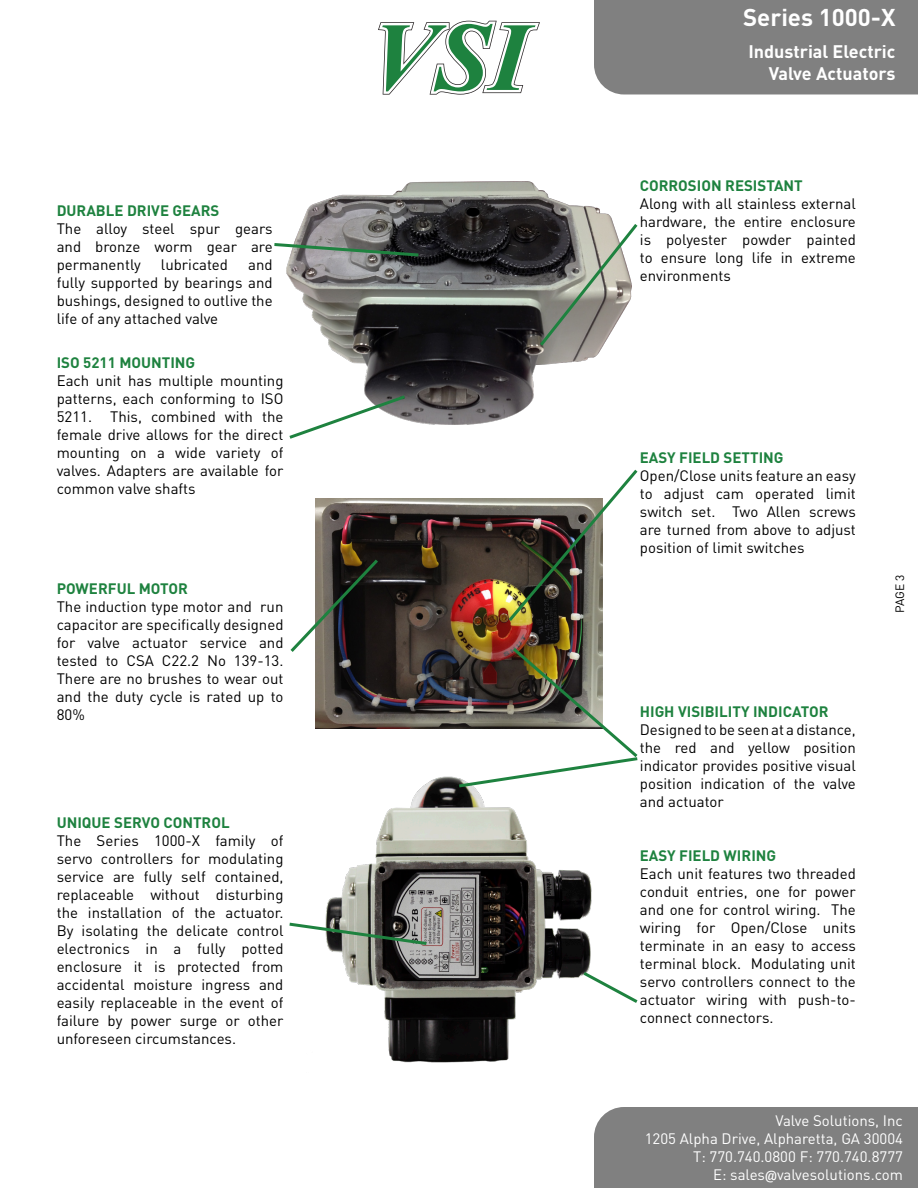
<style>
.page{position:relative;width:918px;height:1188px;background:#fff}
.page>*{position:absolute;margin:0;border:0;box-sizing:border-box;transform-origin:0 0}
.t1{font:700 24px "SPSU Sans";color:#fff}
.t2{font:700 18px/21.6px "SPSU Sans";color:#fff;text-align:right}
.t3{font:15px/18px "SPSU Sans";color:#000;text-align:justify}
.t4{font:700 15px "SPSU Sans";color:#1e823f}
.t5{font:15px/18px "SPSU Sans";color:#fff;text-align:right}
.t6{font:12px "SPSU Sans";color:#000}
</style>
<div class="page">
<div style="left:594px;top:0;width:324px;height:94px;background:#808080"></div>
<div style="left:594px;top:1107px;width:324px;height:81px;background:#808080"></div>
<svg style="left:378px;top:21px;width:162px;height:73px"></svg>
<img style="left:325px;top:776px;width:267px;height:287px">
<img style="left:315px;top:499px;width:288px;height:230px">
<img style="left:286px;top:182px;width:327px;height:243px">
<svg style="left:537px;top:221px;width:101px;height:128px"></svg>
<img style="left:506px;top:469px;width:132px;height:155px">
<svg style="left:274px;top:241px;width:148px;height:17px;background:#6d7c72"></svg>
<svg style="left:286px;top:393px;width:122px;height:46px"></svg>
<svg style="left:289px;top:921px;width:141px;height:26px"></svg>
<svg style="left:290px;top:556px;width:91px;height:99px"></svg>
<svg style="left:580px;top:969px;width:58px;height:37px"></svg>
<img style="left:456px;top:645px;width:182px;height:144px">
<p class="t4" style="left:57px;top:201px;width:164px">DURABLE DRIVE GEARS</p>
<p class="t3" style="left:57px;top:219px;width:217px">The alloy steel spur gears and bronze worm gear are permanently</p>
<p class="t3" style="left:161px;top:255px;width:69px">lubricated</p>
<p class="t3" style="left:57px;top:255px;width:218px;text-indent:192px">and fully supported by bearings and bushings, designed to outlive the life of any attached valve</p>
<p class="t4" style="left:57px;top:353px;width:140px">ISO 5211 MOUNTING</p>
<p class="t3" style="left:57px;top:371px;width:228px">Each unit has multiple mounting patterns, each conforming to ISO 5211. This, combined with the female drive allows for the direct mounting on a wide variety of valves. Adapters are available for common valve shafts</p>
<p class="t4" style="left:57px;top:579px;width:133px">POWERFUL MOTOR</p>
<p class="t3" style="left:57px;top:597px;width:228px">The induction type motor and run capacitor are specifically designed for valve actuator service and tested to CSA C22.2 No 139-13.<br>There are no brushes to wear out and the duty cycle is rated up to 80%</p>
<p class="t4" style="left:57px;top:813px;width:175px">UNIQUE SERVO CONTROL</p>
<p class="t3" style="left:57px;top:832px;width:228px">The Series 1000-X family of servo controllers for modulating service are fully self contained, replaceable without disturbing the installation of the actuator.<br>By isolating the delicate control electronics in a fully potted enclosure it is protected from accidental moisture ingress and easily replaceable in the event of failure by power surge or other unforeseen circumstances.</p>
<h1 class="t1" style="left:743px;top:1px;width:154px">Series 1000-X</h1>
<p class="t2" style="left:748px;top:40px;width:149px">Industrial Electric<br>Valve Actuators</p>
<p class="t4" style="left:640px;top:176px;width:164px">CORROSION RESISTANT</p>
<p class="t3" style="left:640px;top:195px;width:218px">Along with all stainless external hardware, the entire enclosure is polyester powder painted to ensure long life in extreme environments</p>
<p class="t4" style="left:640px;top:448px;width:145px">EASY FIELD SETTING</p>
<p class="t3" style="left:640px;top:466px;width:218px">Open/Close units feature an easy to adjust cam operated limit switch set. Two Allen screws are turned from above to adjust position of limit switches</p>
<p class="t4" style="left:640px;top:702px;width:190px">HIGH VISIBILITY INDICATOR</p>
<p class="t3" style="left:640px;top:720px;width:217px">Designed to be seen at a distance, the red and yellow position indicator provides positive visual position indication of the valve and actuator</p>
<p class="t4" style="left:640px;top:846px;width:138px">EASY FIELD WIRING</p>
<p class="t3" style="left:640px;top:864px;width:218px">Each unit features two threaded conduit entries, one for power and one for control wiring. The wiring for Open/Close units terminate in an easy to access terminal block. Modulating unit servo controllers connect to the actuator wiring with push-to&shy;connect connectors.</p>
<p class="t6" style="left:892px;top:613px;width:40px;rotate:-90deg">PAGE 3</p>
<p class="t5" style="left:645px;top:1112px;width:260px">Valve Solutions, Inc<br>1205 Alpha Drive, Alpharetta, GA 30004<br>T: 770.740.0800 F: 770.740.8777<br>E: sales@valvesolutions.com</p>
</div>
